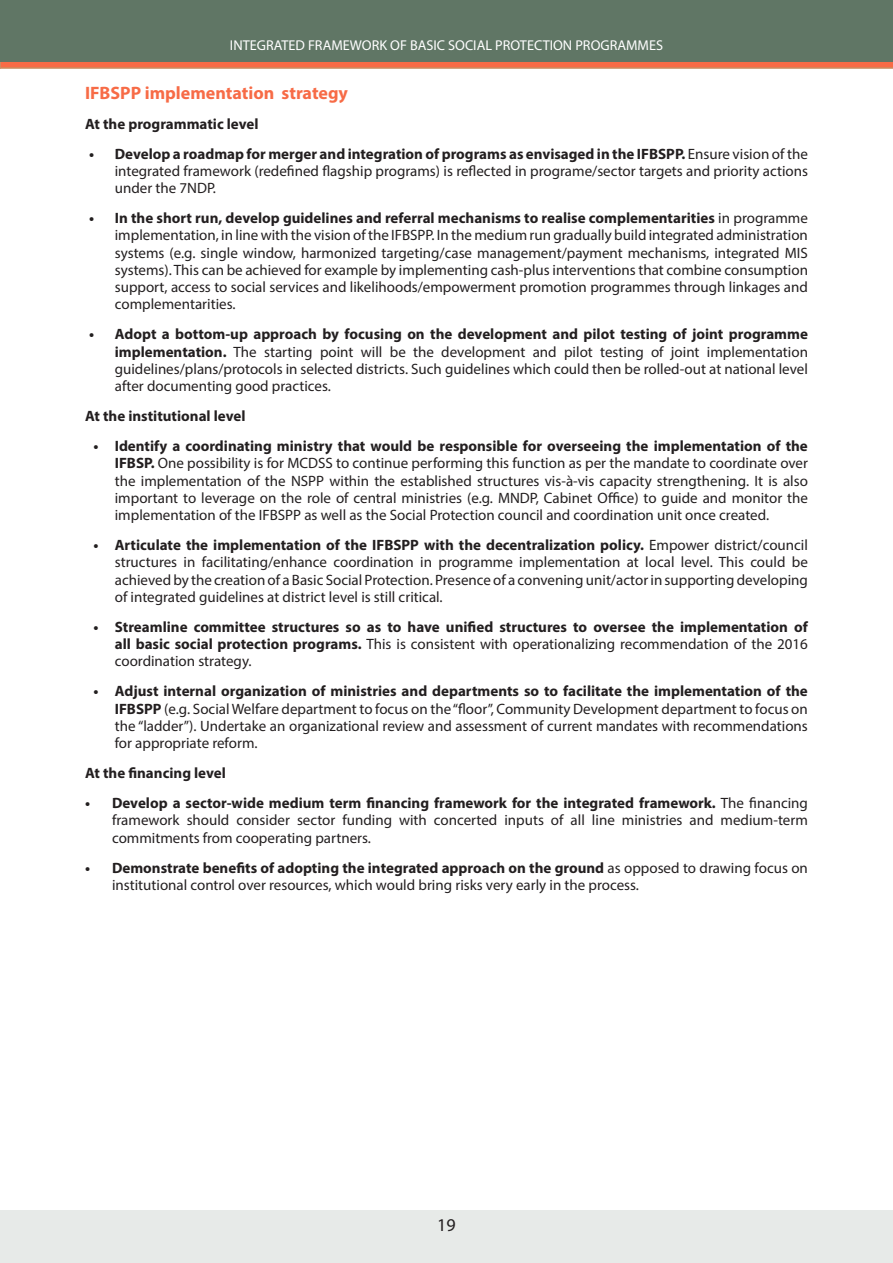
<style>
.page{position:relative;width:893px;height:1263px;background:#fff}
.page>*{position:absolute;margin:0;border:0;box-sizing:border-box;transform-origin:0 0}
.Heading_2{font:700 18px "Myriad Pro";color:#f76b46}
.t1{font:18px "Myriad Pro";color:#231f20}
.t2{font:15px/17.2px "Myriad Pro";color:#231f20;text-align:justify}
.t3{font:700 15px/17.2px "Myriad Pro";color:#231f20;text-align:justify}
.t4{font:14.25px "Myriad Pro";color:#fff}
.s1{font-weight:700}
.s2{font-weight:400}
</style>
<div class="page">
<svg style="left:0;top:61px;width:893px;height:8px;background:#db7653"></svg>
<div style="left:0;top:0;width:893px;height:61px;background:#607665"></div>
<hr style="left:0;top:1211px;width:1px;height:52px;background:#e7eae8">
<div style="left:1px;top:1211px;width:892px;height:52px;background:#e7eae8"></div>
<p class="t4" style="left:230px;top:37px;width:435px">INTEGRATED FRAMEWORK OF BASIC SOCIAL PROTECTION PROGRAMMES</p>
<p class="Heading_2" style="left:85px;top:81px;width:264px">IFBSPP implementation strategy</p>
<p class="t3" style="left:85px;top:114px;width:175px">At the programmatic level</p>
<p class="t2" style="left:115px;top:145px;width:695px;text-indent:-26px"><span class="s1">• Develop a roadmap for merger and integration of programs as envisaged in the IFBSPP.</span> Ensure vision of the integrated framework (redefined flagship programs) is reflected in programe/sector targets and priority actions under the 7NDP.</p>
<p class="t2" style="left:115px;top:209px;width:695px;text-indent:-26px"><span class="s1">• In the short run, develop guidelines and referral mechanisms to realise complementarities</span> in programme implementation, in line with the vision of the IFBSPP. In the medium run gradually build integrated administration systems (e.g. single window, harmonized targeting/case management/payment mechanisms, integrated MIS systems). This can be achieved for example by implementing cash-plus interventions that combine consumption support, access to social services and likelihoods/empowerment promotion programmes through linkages and complementarities.</p>
<p class="t2" style="left:115px;top:325px;width:695px;text-indent:-26px"><span class="s1">• Adopt a bottom-up approach by focusing on the development and pilot testing of joint programme implementation.</span> The starting point will be the development and pilot testing of joint implementation guidelines/plans/protocols in selected districts. Such guidelines which could then be rolled-out at national level after documenting good practices.</p>
<p class="t3" style="left:85px;top:407px;width:162px">At the institutional level</p>
<p class="t2" style="left:115px;top:437px;width:695px;text-indent:-21px"><span class="s1">• Identify a coordinating ministry that would be responsible for overseeing the implementation of the IFBSP.</span> One possibility is for MCDSS to continue performing this function as per the mandate to coordinate over the implementation of the NSPP within the established structures vis-à-vis capacity strengthening. It is also important to leverage on the role of central ministries (e.g. MNDP, Cabinet Office) to guide and monitor the implementation of the IFBSPP as well as the Social Protection council and coordination unit once created.</p>
<p class="t2" style="left:115px;top:536px;width:695px;text-indent:-21px"><span class="s1">• Articulate the implementation of the IFBSPP with the decentralization policy.</span> Empower district/council structures in facilitating/enhance coordination in programme implementation at local level. This could be achieved by the creation of a Basic Social Protection. Presence of a convening unit/actor in supporting developing of integrated guidelines at district level is still critical.</p>
<p class="t3" style="left:115px;top:618px;width:695px;text-indent:-21px">• Streamline committee structures so as to have unified structures to oversee the implementation of all basic social protection programs. <span class="s2">This is consistent with operationalizing recommendation of the 2016 coordination strategy.</span></p>
<p class="t2" style="left:115px;top:682px;width:695px;text-indent:-21px"><span class="s1">• Adjust internal organization of ministries and departments so to facilitate the implementation of the IFBSPP</span> (e.g. Social Welfare department to focus on the “floor”, Community Development department to focus on the “ladder”). Undertake an organizational review and assessment of current mandates with recommendations for appropriate reform.</p>
<p class="t3" style="left:85px;top:764px;width:142px">At the financing level</p>
<p class="t2" style="left:112px;top:794px;width:697px;text-indent:-27px"><span class="s1">• Develop a sector-wide medium term financing framework for the integrated framework.</span> The financing framework should consider sector funding with concerted inputs of all line ministries and medium-term commitments from cooperating partners.</p>
<p class="t2" style="left:112px;top:859px;width:697px;text-indent:-27px"><span class="s1">• Demonstrate benefits of adopting the integrated approach on the ground</span> as opposed to drawing focus on institutional control over resources, which would bring risks very early in the process.</p>
<p class="t1" style="left:437px;top:1214px;width:20px">19</p>
</div>
